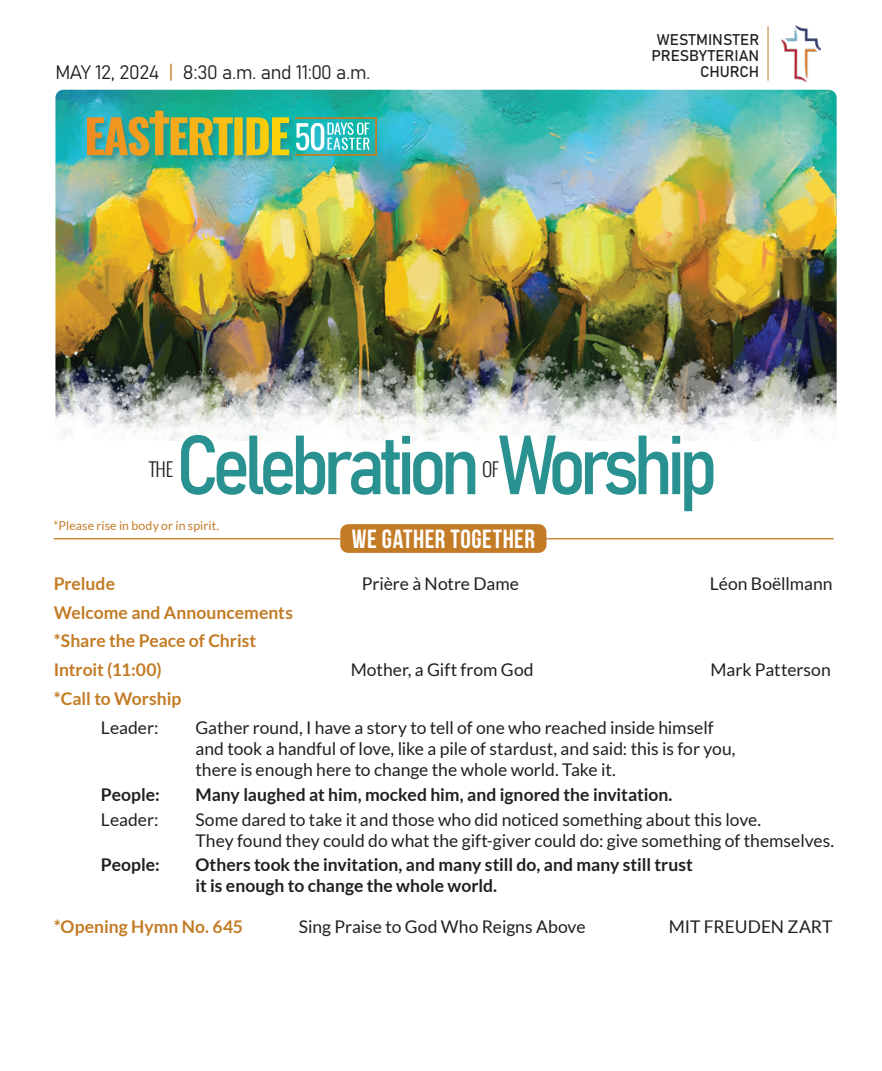
<style>
.page{position:relative;width:882px;height:1071px;background:#fff}
.page>*{position:absolute;margin:0;border:0;box-sizing:border-box;transform-origin:0 0}
.t1{font:82.6px "Bahnschrift";letter-spacing:-.08em;color:#299190}
.t2{font:26.25px "Bebas Neue";letter-spacing:.02em;color:#fff}
.t3{font:19.25px "Bahnschrift";letter-spacing:-.02em;color:#231f20}
.t4{font:300 18.9px "Oswald";color:#231f20}
.t5{font:17.5px/21px "Lato";color:#231f20}
.t6{font:700 17.5px/21px "Lato";color:#231f20}
.t7{font:700 17.5px "Lato";color:#c37b25}
.t8{font:15.4px "Bahnschrift";color:#231f20}
.t9{font:12.25px "Lato";letter-spacing:.01em;color:#c37b25}
.s1{color:#c37b25}
</style>
<div class="page">
<img style="left:55px;top:90px;width:782px;height:351px">
<img style="left:781px;top:25px;width:39px;height:57px">
<hr style="left:768px;top:26px;width:1px;height:55px;background:#c37b25">
<div style="left:340px;top:524px;width:206px;height:29px;background:#c37b25;border-radius:8px"></div>
<hr style="left:54px;top:538px;width:292px;height:1px;background:#c37b25">
<hr style="left:543px;top:538px;width:291px;height:1px;background:#c37b25">
<div style="left:87px;top:110px;width:210px;height:53px;background:#299190;opacity:.75"></div>
<svg style="left:87px;top:111px;width:202px;height:45px;background:#91ac56"></svg>
<svg style="left:297px;top:123px;width:73px;height:28px"></svg>
<div style="left:294px;top:117px;width:83px;height:39px;border:2px solid #c37b25"></div>
<p class="t3" style="left:55px;top:57px;width:317px">MAY 12, 2024 <span class="s1">|</span> 8:30 a.m. and 11:00 a.m.</p>
<p class="t8" style="left:657px;top:28px;width:104px">WESTMINSTER</p>
<p class="t8" style="left:651px;top:44px;width:109px">PRESBYTERIAN</p>
<p class="t8" style="left:700px;top:60px;width:61px">CHURCH</p>
<p class="t4" style="left:149px;top:455px;width:25px">THE</p>
<p class="t1" style="left:176px;top:402px;width:543px">Celebration Worship</p>
<p class="t4" style="left:482px;top:455px;width:18px">OF</p>
<p class="t9" style="left:53px;top:519px;width:167px">*Please rise in body or in spirit.</p>
<p class="t2" style="left:352px;top:524px;width:185px">WE GATHER TOGETHER</p>
<p class="t7" style="left:54px;top:573px;width:63px">Prelude</p>
<p class="t5" style="left:362px;top:573px;width:159px">Prière à Notre Dame</p>
<p class="t5" style="left:710px;top:573px;width:124px">Léon Boëllmann</p>
<p class="t7" style="left:54px;top:602px;width:241px">Welcome and Announcements</p>
<p class="t7" style="left:54px;top:631px;width:204px">*Share the Peace of Christ</p>
<p class="t7" style="left:54px;top:660px;width:110px">Introit (11:00)</p>
<p class="t5" style="left:351px;top:659px;width:185px">Mother, a Gift from God</p>
<p class="t5" style="left:710px;top:659px;width:122px">Mark Patterson</p>
<p class="t7" style="left:54px;top:689px;width:129px">*Call to Worship</p>
<p class="t5" style="left:101px;top:717px;width:59px">Leader:</p>
<p class="t5" style="left:195px;top:717px;width:542px">Gather round, I have a story to tell of one who reached inside himself and took a handful of love, like a pile of stardust, and said: this is for you, there is enough here to change the whole world. Take it.</p>
<p class="t6" style="left:101px;top:784px;width:60px">People:</p>
<p class="t6" style="left:195px;top:784px;width:478px">Many laughed at him, mocked him, and ignored the invitation.</p>
<p class="t5" style="left:101px;top:809px;width:59px">Leader:</p>
<p class="t5" style="left:195px;top:809px;width:640px">Some dared to take it and those who did noticed something about this love.<br>They found they could do what the gift-giver could do: give something of themselves.</p>
<p class="t6" style="left:101px;top:854px;width:60px">People:</p>
<p class="t6" style="left:195px;top:854px;width:499px">Others took the invitation, and many still do, and many still trust it is enough to change the whole world.</p>
<p class="t7" style="left:54px;top:916px;width:191px">*Opening Hymn No. 645</p>
<p class="t5" style="left:299px;top:916px;width:288px">Sing Praise to God Who Reigns Above</p>
<p class="t5" style="left:669px;top:916px;width:165px">MIT FREUDEN ZART</p>
</div>
